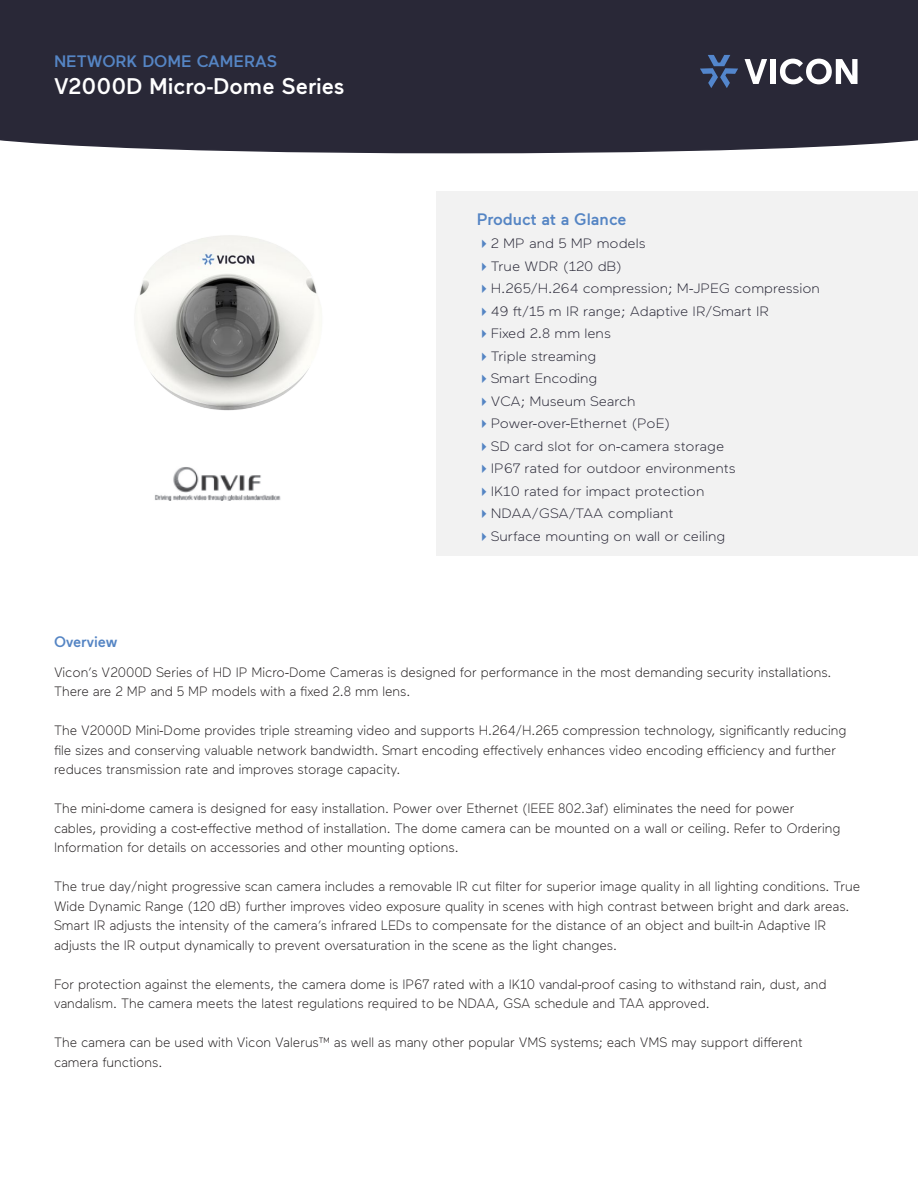
<style>
.page{position:relative;width:918px;height:1188px;background:#fff}
.page>*{position:absolute;margin:0;border:0;box-sizing:border-box;transform-origin:0 0}
.Features{font:500 22.5px "Maax";color:#fff}
.Features-2{font:500 16.5px "Maax";color:#5585c4}
.Heading_1{font:500 15px "Maax";color:#5585c4}
.Body_Text{font:300 13.5px/19.5px "Maax";color:#231f20}
.Features-3{font:300 13.5px "Maax";color:#292837;scale:1.1 1}
.s1{color:#5585c4}
</style>
<div class="page">
<div style="left:0;top:0;width:918px;height:154px;background:#292837"></div>
<svg style="left:700px;top:55px;width:38px;height:33px"></svg>
<svg style="left:745px;top:59px;width:22px;height:25px"></svg>
<div style="left:771px;top:59px;width:5px;height:25px;background:#fff"></div>
<svg style="left:780px;top:59px;width:78px;height:25px"></svg>
<div style="left:436px;top:191px;width:482px;height:365px;background:#f2f2f2"></div>
<img style="left:155px;top:467px;width:126px;height:33px">
<img style="left:135px;top:235px;width:186px;height:176px">
<p class="Features-2" style="left:54px;top:50px;width:225px">NETWORK DOME CAMERAS</p>
<p class="Features" style="left:54px;top:71px;width:292px">V2000D Micro-Dome Series</p>
<p class="Heading_1" style="left:54px;top:632px;width:65px">Overview</p>
<p class="Features-2" style="left:477px;top:209px;width:151px">Product at a Glance</p>
<p class="Features-3" style="left:477px;top:235px;width:155px"><span class="s1">✔</span>2 MP and 5 MP models</p>
<p class="Features-3" style="left:477px;top:258px;width:133px"><span class="s1">✔</span>True WDR (120 dB)</p>
<p class="Features-3" style="left:477px;top:280px;width:313px"><span class="s1">✔</span>H.265/H.264 compression; M-JPEG compression</p>
<p class="Features-3" style="left:477px;top:303px;width:267px"><span class="s1">✔</span>49 ft/15 m IR range; Adaptive IR/Smart IR</p>
<p class="Features-3" style="left:477px;top:325px;width:123px"><span class="s1">✔</span>Fixed 2.8 mm lens</p>
<p class="Features-3" style="left:477px;top:348px;width:110px"><span class="s1">✔</span>Triple streaming</p>
<p class="Features-3" style="left:477px;top:370px;width:111px"><span class="s1">✔</span>Smart Encoding</p>
<p class="Features-3" style="left:477px;top:393px;width:145px"><span class="s1">✔</span>VCA; Museum Search</p>
<p class="Features-3" style="left:477px;top:415px;width:177px"><span class="s1">✔</span>Power-over-Ethernet (PoE)</p>
<p class="Features-3" style="left:477px;top:438px;width:226px"><span class="s1">✔</span>SD card slot for on-camera storage</p>
<p class="Features-3" style="left:477px;top:460px;width:236px"><span class="s1">✔</span>IP67 rated for outdoor environments</p>
<p class="Features-3" style="left:477px;top:483px;width:208px"><span class="s1">✔</span>IK10 rated for impact protection</p>
<p class="Features-3" style="left:477px;top:505px;width:180px"><span class="s1">✔</span>NDAA/GSA/TAA compliant</p>
<p class="Features-3" style="left:477px;top:528px;width:227px"><span class="s1">✔</span>Surface mounting on wall or ceiling</p>
<p class="Body_Text" style="left:54px;top:662px;width:779px">Vicon’s V2000D Series of HD IP Micro-Dome Cameras is designed for performance in the most demanding security installations.<br>There are 2 MP and 5 MP models with a fixed 2.8 mm lens.</p>
<p class="Body_Text" style="left:54px;top:720px;width:794px">The V2000D Mini-Dome provides triple streaming video and supports H.264/H.265 compression technology, significantly reducing file sizes and conserving valuable network bandwidth. Smart encoding effectively enhances video encoding efficiency and further reduces transmission rate and improves storage capacity.</p>
<p class="Body_Text" style="left:54px;top:798px;width:788px">The mini-dome camera is designed for easy installation. Power over Ethernet (IEEE 802.3af) eliminates the need for power<br>cables, providing a cost-effective method of installation. The dome camera can be mounted on a wall or ceiling. Refer to Ordering<br>Information for details on accessories and other mounting options.</p>
<p class="Body_Text" style="left:54px;top:876px;width:808px">The true day/night progressive scan camera includes a removable IR cut filter for superior image quality in all lighting conditions. True Wide Dynamic Range (120 dB) further improves video exposure quality in scenes with high contrast between bright and dark areas.<br>Smart IR adjusts the intensity of the camera’s infrared LEDs to compensate for the distance of an object and built-in Adaptive IR adjusts the IR output dynamically to prevent oversaturation in the scene as the light changes.</p>
<p class="Body_Text" style="left:54px;top:974px;width:774px">For protection against the elements, the camera dome is IP67 rated with a IK10 vandal-proof casing to withstand rain, dust, and vandalism. The camera meets the latest regulations required to be NDAA, GSA schedule and TAA approved.</p>
<p class="Body_Text" style="left:54px;top:1032px;width:750px">The camera can be used with Vicon Valerus™ as well as many other popular VMS systems; each VMS may support different camera functions.</p>
</div>
